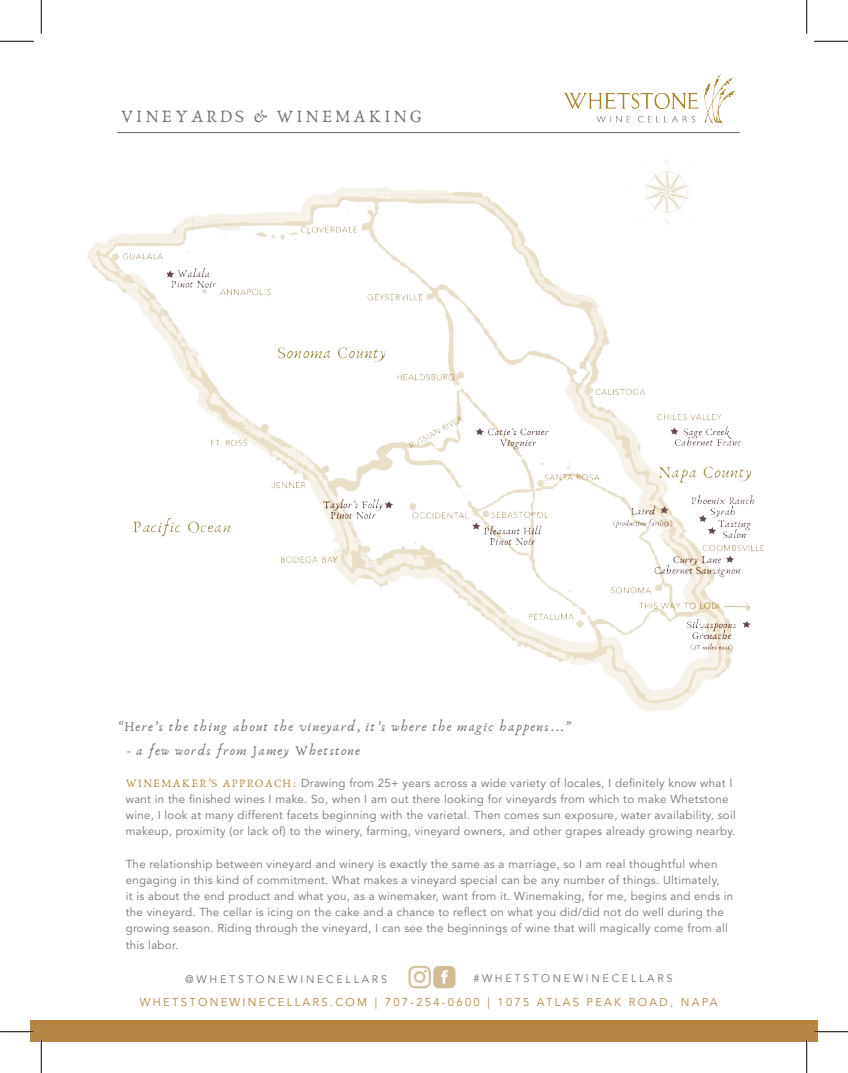
<style>
.page{position:relative;width:848px;height:1073px;background:#fff}
.page>*{position:absolute;margin:0;border:0;box-sizing:border-box;transform-origin:0 0}
.t1{font:18px "Anaktoria";letter-spacing:.15em;color:#79726d}
.t2{font:13.75px "Anaktoria";letter-spacing:.1em;color:#77726c}
.t3{font:11.5px/16.2px "Avenir LT Std";letter-spacing:.025em;color:#79726d}
.t4{font:11.25px "Avenir LT Std";letter-spacing:.2em;color:#b68543}
.t5{font:10.75px "Avenir LT Std";letter-spacing:.25em;color:#79726d}
.s1{font-family:"Anaktoria";font-size:11.75px;color:#b68543}
</style>
<div class="page">
<div style="left:30px;top:1020px;width:788px;height:21px;background:#b68543"></div>
<hr style="left:118px;top:132px;width:621px;height:1px;background:#79726d">
<img style="left:564px;top:74px;width:171px;height:50px">
<img style="left:407px;top:965px;width:49px;height:24px">
<img style="left:87px;top:159px;width:678px;height:553px">
<hr style="left:0;top:1030px;width:34px;height:2px;background:#fff">
<hr style="left:814px;top:1030px;width:34px;height:2px;background:#fff">
<hr style="left:40px;top:1039px;width:2px;height:33px;background:#fff">
<hr style="left:805px;top:1039px;width:2px;height:33px;background:#fff">
<hr style="left:0;top:41px;width:34px;height:1px;background:#000">
<hr style="left:814px;top:41px;width:34px;height:1px;background:#000">
<hr style="left:0;top:1031px;width:34px;height:1px;background:#000">
<hr style="left:814px;top:1031px;width:34px;height:1px;background:#000">
<hr style="left:41px;top:0;width:1px;height:34px;background:#000">
<hr style="left:41px;top:1039px;width:1px;height:33px;background:#000">
<hr style="left:806px;top:0;width:1px;height:34px;background:#000">
<hr style="left:806px;top:1039px;width:1px;height:33px;background:#000">
<h1 class="t1" style="left:121px;top:105px;width:302px">VINEYARDS &amp; WINEMAKING</h1>
<p class="t2" style="left:118px;top:718px;width:454px">“Here’s the thing about the vineyard, it’s where the magic happens...”</p>
<p class="t2" style="left:127px;top:742px;width:234px">- a few words from Jamey Whetstone</p>
<p class="t3" style="left:126px;top:774px;width:611px"><span class="s1">WINEMAKER’S APPROACH:</span> Drawing from 25+ years across a wide variety of locales, I definitely know what I want in the finished wines I make. So, when I am out there looking for vineyards from which to make Whetstone wine, I look at many different facets beginning with the varietal. Then comes sun exposure, water availability, soil makeup, proximity (or lack of) to the winery, farming, vineyard owners, and other grapes already growing nearby.</p>
<p class="t3" style="left:126px;top:855px;width:609px">The relationship between vineyard and winery is exactly the same as a marriage, so I am real thoughtful when engaging in this kind of commitment. What makes a vineyard special can be any number of things. Ultimately,<br>it is about the end product and what you, as a winemaker, want from it. Winemaking, for me, begins and ends in the vineyard. The cellar is icing on the cake and a chance to reflect on what you did/did not do well during the growing season. Riding through the vineyard, I can see the beginnings of wine that will magically come from all this labor.</p>
<p class="t5" style="left:185px;top:972px;width:203px">@WHETSTONEWINECELLARS</p>
<p class="t5" style="left:473px;top:971px;width:201px">#WHETSTONEWINECELLARS</p>
<p class="t4" style="left:140px;top:995px;width:579px">WHETSTONEWINECELLARS.COM | 707-254-0600 | 1075 ATLAS PEAK ROAD, NAPA</p>
</div>
